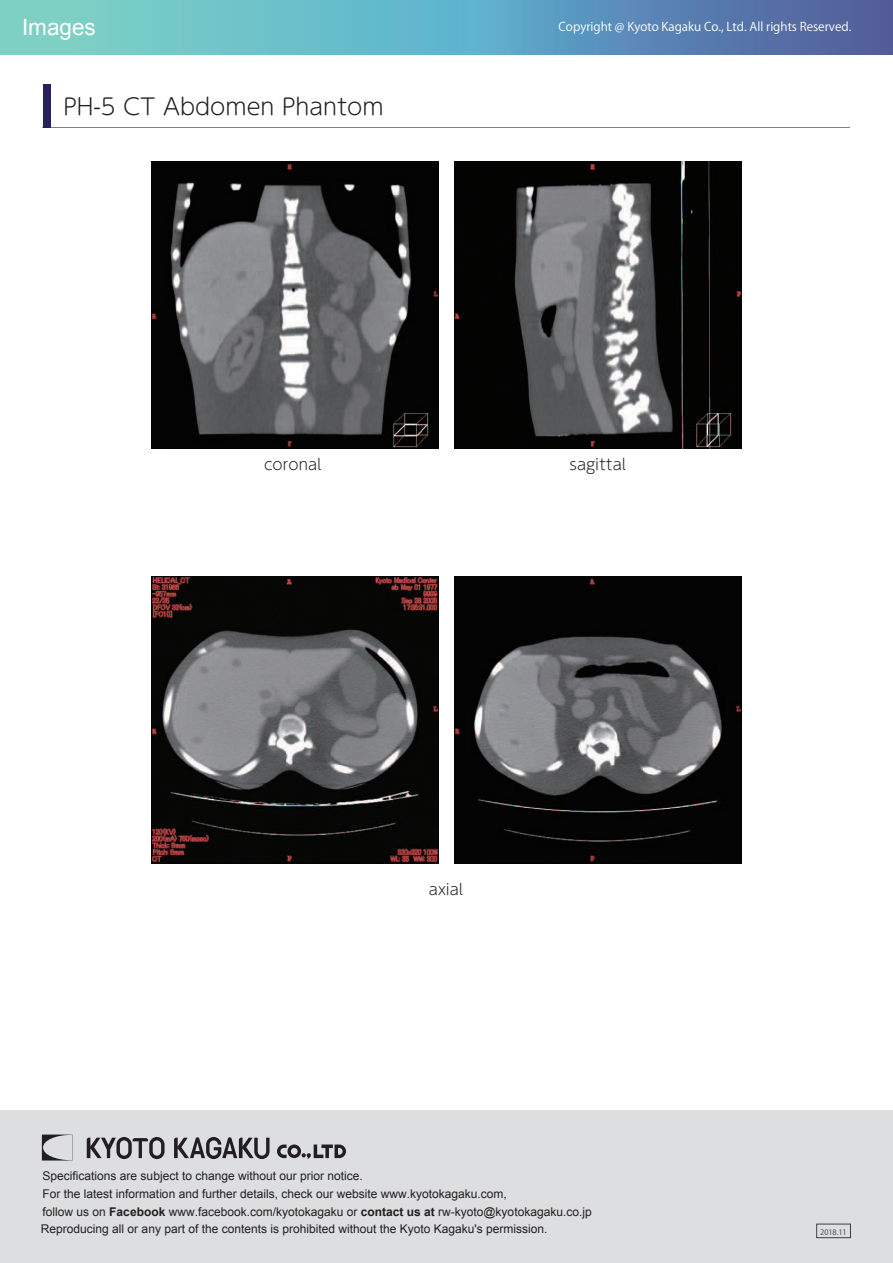
<style>
.page{position:relative;width:893px;height:1263px;background:#fff}
.page>*{position:absolute;margin:0;border:0;box-sizing:border-box;transform-origin:0 0}
.t1{font:300 22.5px "UD Shin M Go Pr 6 N";color:#231f20}
.t2{font:22.5px "Arial";color:#fff}
.t3{font:300 15px "UD Shin M Go Pr 6 N";color:#231f20}
.t4{font:12px/17.9px "Arial";color:#231f20}
.t5{font:12px "Koz Go Pr 6 N";color:#fff}
.t6{font:7.5px "Koz Go Pro";color:#3e3e3f}
.s1{font-weight:700}
</style>
<div class="page">
<div style="left:0;top:1110px;width:893px;height:153px;background:#dddedf"></div>
<svg style="left:0;top:0;width:893px;height:54px;background:#64a4be"></svg>
<div style="left:816px;top:1224px;width:35px;height:14px;border:1px solid #3e3e3f"></div>
<svg style="left:42px;top:1134px;width:30px;height:26px"></svg>
<svg style="left:174px;top:1137px;width:96px;height:22px"></svg>
<svg style="left:87px;top:1137px;width:78px;height:22px"></svg>
<svg style="left:277px;top:1144px;width:69px;height:14px"></svg>
<hr style="left:43px;top:127px;width:807px;height:1px;background:#808285">
<div style="left:43px;top:84px;width:8px;height:44px;background:#252161"></div>
<img style="left:152px;top:161px;width:287px;height:287px">
<img style="left:152px;top:576px;width:287px;height:287px">
<img style="left:454px;top:161px;width:287px;height:287px">
<img style="left:454px;top:576px;width:287px;height:287px">
<h1 class="t2" style="left:22px;top:13px;width:75px">Images</h1>
<p class="t5" style="left:558px;top:20px;width:294px">Copyright @ Kyoto Kagaku Co., Ltd. All rights Reserved.</p>
<h1 class="t1" style="left:63px;top:88px;width:322px">PH-5 CT Abdomen Phantom</h1>
<p class="t3" style="left:264px;top:452px;width:59px">coronal</p>
<p class="t3" style="left:570px;top:452px;width:58px">sagittal</p>
<p class="t3" style="left:429px;top:877px;width:36px">axial</p>
<p class="t4" style="left:41px;top:1166px;width:552px">Specifications are subject to change without our prior notice.<br>For the latest information and further details, check our website www.kyotokagaku.com,<br>follow us on <span class="s1">Facebook</span> www.facebook.com/kyotokagaku or <span class="s1">contact us at</span> rw-kyoto@kyotokagaku.co.jp Reproducing all or any part of the contents is prohibited without the Kyoto Kagaku's permission.</p>
<p class="t6" style="left:820px;top:1227px;width:28px">2018.11</p>
</div>
